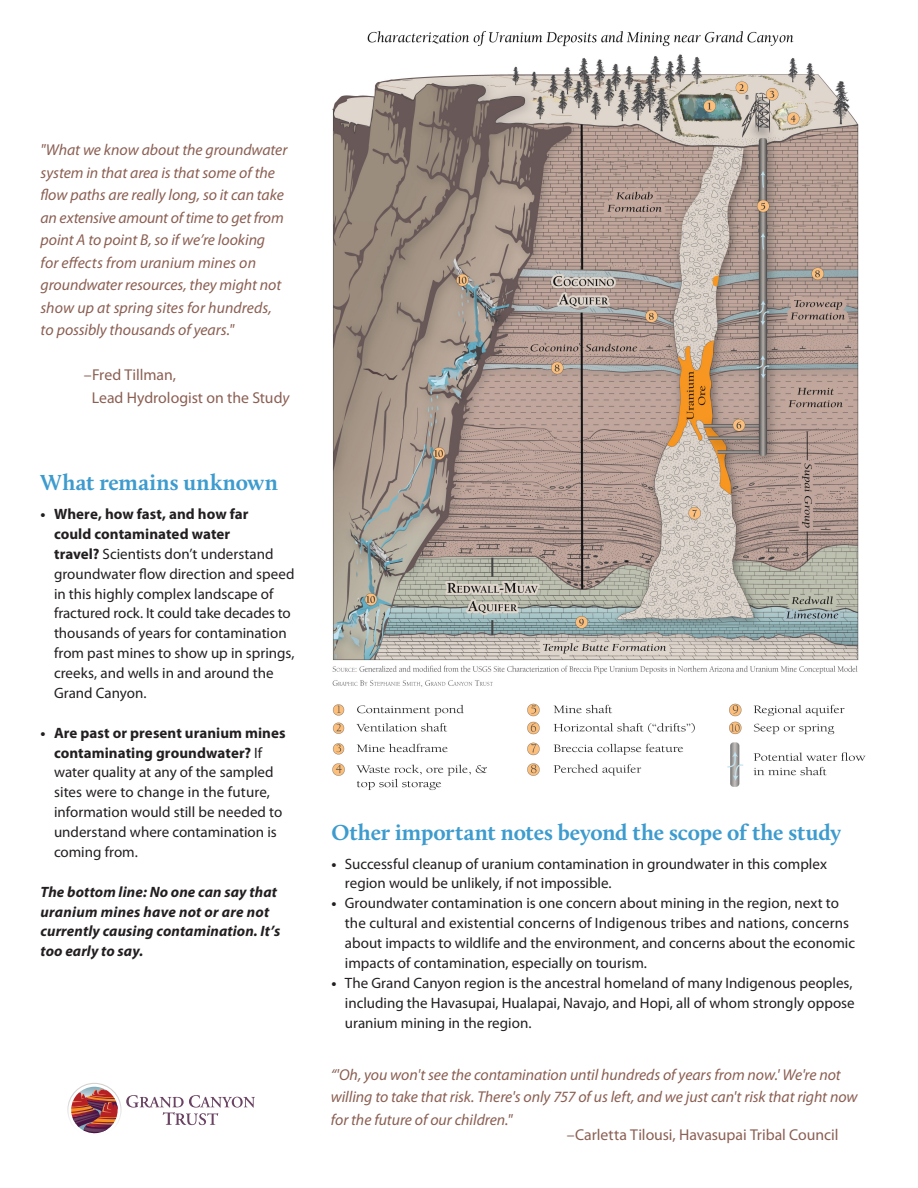
<style>
.page{position:relative;width:918px;height:1188px;background:#fff}
.page>*{position:absolute;margin:0;border:0;box-sizing:border-box;transform-origin:0 0}
.text{font:700 22.5px "Calluna";letter-spacing:-.005em;color:#3d9bce}
.text-2{font:italic 15.75px/22.5px "Myriad Pro";letter-spacing:-.005em;color:#8b5f53}
.text-3{font:15.75px "Myriad Pro";letter-spacing:-.005em;color:#8b5f53}
.text-4{font:15px/19.8px "Myriad Pro";color:#231f20}
.text-5{font:italic 700 15px/19.8px "Myriad Pro";letter-spacing:.01em;color:#231f20}
.text-6{font:700 15px "Myriad Pro";letter-spacing:.005em;color:#231f20}
.s1{font-style:italic}
.s2{font-weight:700}
</style>
<div class="page">
<svg style="left:67px;top:1083px;width:188px;height:51px"></svg>
<img style="left:332px;top:31px;width:527px;height:656px">
<img style="left:332px;top:703px;width:534px;height:88px">
<p class="text-2" style="left:40px;top:139px;width:248px">"What we know about the groundwater system in that area is that some of the flow paths are really long, so it can take an extensive amount of time to get from point A to point B, so if we’re looking<br>for effects from uranium mines on groundwater resources, they might not show up at spring sites for hundreds,</p>
<p class="text-2" style="left:40px;top:319px;width:195px">to possibly thousands of years."</p>
<p class="text-3" style="left:84px;top:365px;width:94px">–Fred Tillman,</p>
<p class="text-3" style="left:92px;top:388px;width:199px">Lead Hydrologist on the Stud<span class="s1">y</span></p>
<p class="text" style="left:40px;top:469px;width:239px">What remains unknown</p>
<p class="text-6" style="left:40px;top:504px;width:210px">• Where, how fast, and how far</p>
<p class="text-6" style="left:54px;top:524px;width:178px">could contaminated water</p>
<p class="text-4" style="left:54px;top:544px;width:242px"><span class="s2">travel?</span> Scientists don’t understand groundwater flow direction and speed in this highly complex landscape of fractured rock. It could take decades to thousands of years for contamination from past mines to show up in springs, creeks, and wells in and around the Grand Canyon.</p>
<p class="text-4" style="left:54px;top:723px;width:233px;text-indent:-14px"><span class="s2">• Are past or present uranium mines contaminating groundwater?</span> If water quality at any of the sampled sites were to change in the future, information would still be needed to understand where contamination is coming from.</p>
<p class="text-5" style="left:40px;top:881px;width:241px">The bottom line: No one can say that uranium mines have not or are not currently causing contamination. It’s too early to say.</p>
<p class="text" style="left:331px;top:818px;width:511px">Other important notes beyond the scope of the study</p>
<p class="text-4" style="left:345px;top:853px;width:484px;text-indent:-14px"><span class="s2">•</span> Successful cleanup of uranium contamination in groundwater in this complex region would be unlikely, if not impossible.</p>
<p class="text-4" style="left:345px;top:893px;width:512px;text-indent:-14px"><span class="s2">•</span> Groundwater contamination is one concern about mining in the region, next to the cultural and existential concerns of Indigenous tribes and nations, concerns about impacts to wildlife and the environment, and concerns about the economic impacts of contamination, especially on tourism.</p>
<p class="text-4" style="left:345px;top:973px;width:511px;text-indent:-14px"><span class="s2">•</span> The Grand Canyon region is the ancestral homeland of many Indigenous peoples, including the Havasupai, Hualapai, Navajo, and Hopi, all of whom strongly oppose uranium mining in the region.</p>
<p class="text-2" style="left:331px;top:1063px;width:528px">“'Oh, you won't see the contamination until hundreds of years from now.' We're not willing to take that risk. There's only 757 of us left, and we just can't risk that right now for the future of our children."</p>
<p class="text-3" style="left:567px;top:1125px;width:273px">–Carletta Tilousi, Havasupai Tribal Council</p>
</div>
